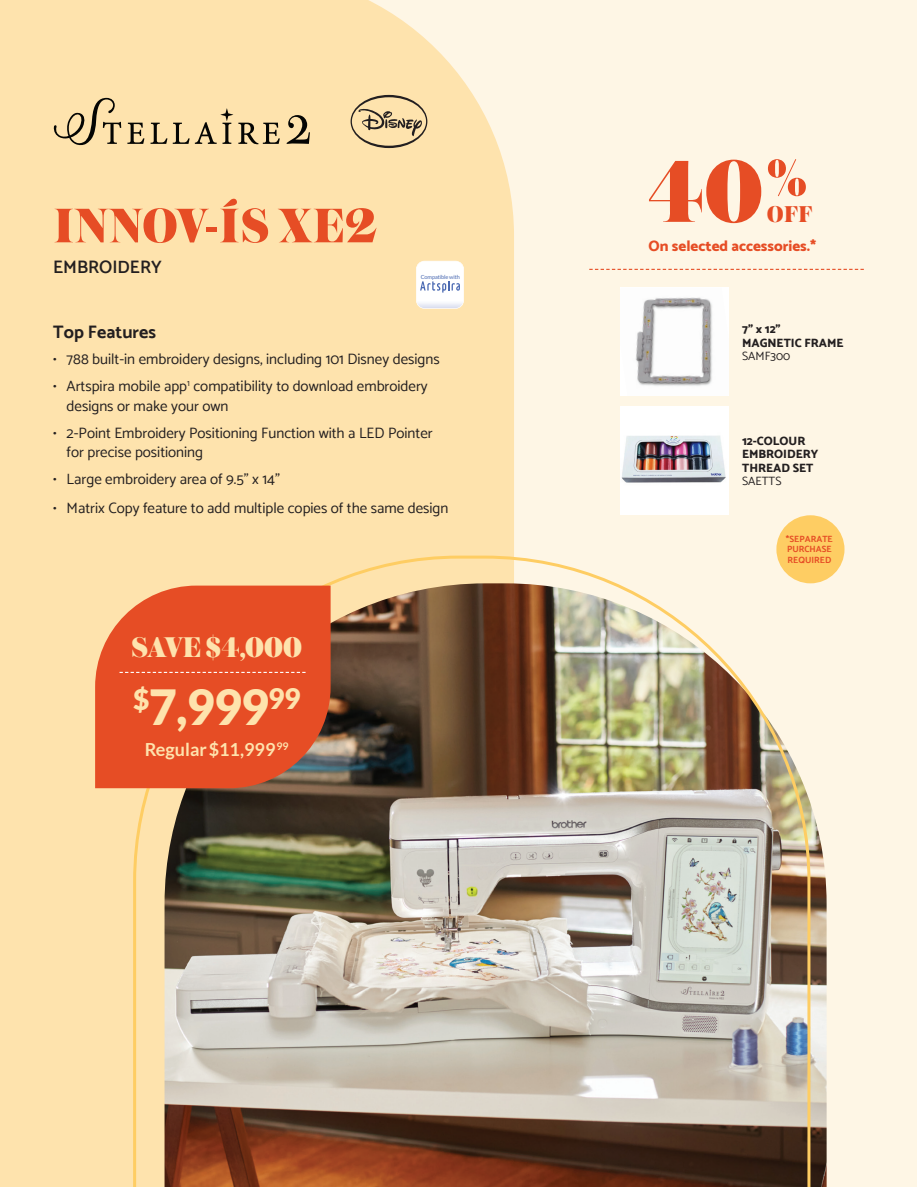
<style>
.page{position:relative;width:917px;height:1187px;background:#fff}
.page>*{position:absolute;margin:0;border:0;box-sizing:border-box;transform-origin:0 0}
.t1{font:900 92.85px "Austin";color:#e64d25}
.t2{font:900 51px "Austin";letter-spacing:-.015em;color:#e64d25}
.t3{font:900 48.45px "Lato";color:#fee3ad}
.t4{font:900 30px "Austin";letter-spacing:-.015em;color:#fee3ad}
.t5{font:900 24px "Austin";color:#e64d25}
.t6{font:700 18px "Lato";color:#fee3ad}
.t7{font:700 18px "Catamaran";color:#231f20}
.t8{font:600 18px "Catamaran";color:#231f20}
.t9{font:15px/19.5px "Catamaran";color:#231f20}
.t10{font:800 15px "Catamaran";color:#e64d25}
.t11{font:800 12px/13.5px "Catamaran";color:#231f20}
.t12{font:12px "Catamaran";color:#231f20}
.t13{font:700 9px/10.5px "Catamaran";color:#e64d25}
.t14{font:5.55px "Lato";letter-spacing:-.02em;color:#4a69b2}
</style>
<div class="page">
<div style="left:0;top:0;width:916px;height:1186px;background:#fef6e5"></div>
<div style="left:0;top:0;width:514px;height:1186px;background:#fee3ad"></div>
<img style="left:811px;top:583px;width:15px;height:603px">
<img style="left:132px;top:554px;width:679px;height:632px">
<svg style="left:95px;top:585px;width:235px;height:203px;background:#e2562e"></svg>
<svg style="left:119px;top:671px;width:186px;height:2px"></svg>
<img style="left:620px;top:288px;width:108px;height:108px">
<div style="left:620px;top:406px;width:108px;height:108px;background:#fff"></div>
<img style="left:621px;top:435px;width:105px;height:48px">
<svg style="left:589px;top:269px;width:274px;height:1px"></svg>
<div style="left:776px;top:515px;width:68px;height:68px;background:#fecd63;border-radius:50%"></div>
<svg style="left:127px;top:123px;width:17px;height:21px"></svg>
<svg style="left:150px;top:123px;width:17px;height:21px"></svg>
<svg style="left:173px;top:108px;width:107px;height:36px;background:#d3bd90"></svg>
<svg style="left:54px;top:98px;width:67px;height:47px;background:#d2bc8f"></svg>
<svg style="left:286px;top:115px;width:24px;height:29px"></svg>
<svg style="left:350px;top:95px;width:77px;height:53px;background:#d4bd92"></svg>
<svg style="left:416px;top:261px;width:48px;height:48px;background:#f1f2f6"></svg>
<h2 class="t2" style="left:53px;top:188px;width:325px">INNOV-ÍS XE2</h2>
<p class="t8" style="left:53px;top:256px;width:110px">EMBROIDERY</p>
<p class="t14" style="left:420px;top:274px;width:41px">Compatible with</p>
<p class="t7" style="left:53px;top:321px;width:104px">Top Features</p>
<p class="t9" style="left:53px;top:349px;width:388px">• 788 built-in embroidery designs, including 101 Disney designs</p>
<p class="t9" style="left:67px;top:376px;width:362px;text-indent:-13px">• Artspira mobile app<sup>1</sup> compatibility to download embroidery designs or make your own</p>
<p class="t9" style="left:67px;top:423px;width:367px;text-indent:-13px">• 2-Point Embroidery Positioning Function with a LED Pointer for precise positioning</p>
<p class="t9" style="left:53px;top:469px;width:228px">• Large embroidery area of 9.5” x 14”</p>
<p class="t9" style="left:53px;top:498px;width:396px">• Matrix Copy feature to add multiple copies of the same design</p>
<h3 class="t4" style="left:131px;top:624px;width:173px">SAVE $ 4,000</h3>
<h3 class="t3" style="left:133px;top:678px;width:169px"><sup>$</sup>7,999<sup>99</sup></h3>
<p class="t6" style="left:145px;top:739px;width:145px">Regular $11,999<sup>99</sup></p>
<h1 class="t1" style="left:648px;top:123px;width:160px">40<sup>%</sup></h1>
<h3 class="t5" style="left:766px;top:196px;width:47px">OFF</h3>
<p class="t10" style="left:648px;top:237px;width:169px">On selected accessories.*</p>
<p class="t11" style="left:741px;top:322px;width:103px">7” x 12”<br>MAGNETIC FRAME</p>
<p class="t12" style="left:741px;top:349px;width:50px">SAMF300</p>
<p class="t11" style="left:741px;top:433px;width:78px">12-COLOUR<br>EMBROIDERY<br>THREAD SET</p>
<p class="t12" style="left:741px;top:474px;width:41px">SAETTS</p>
<p class="t13" style="left:785px;top:533px;width:48px">*SEPARATE<br>PURCHASE<br>REQUIRED</p>
</div>
